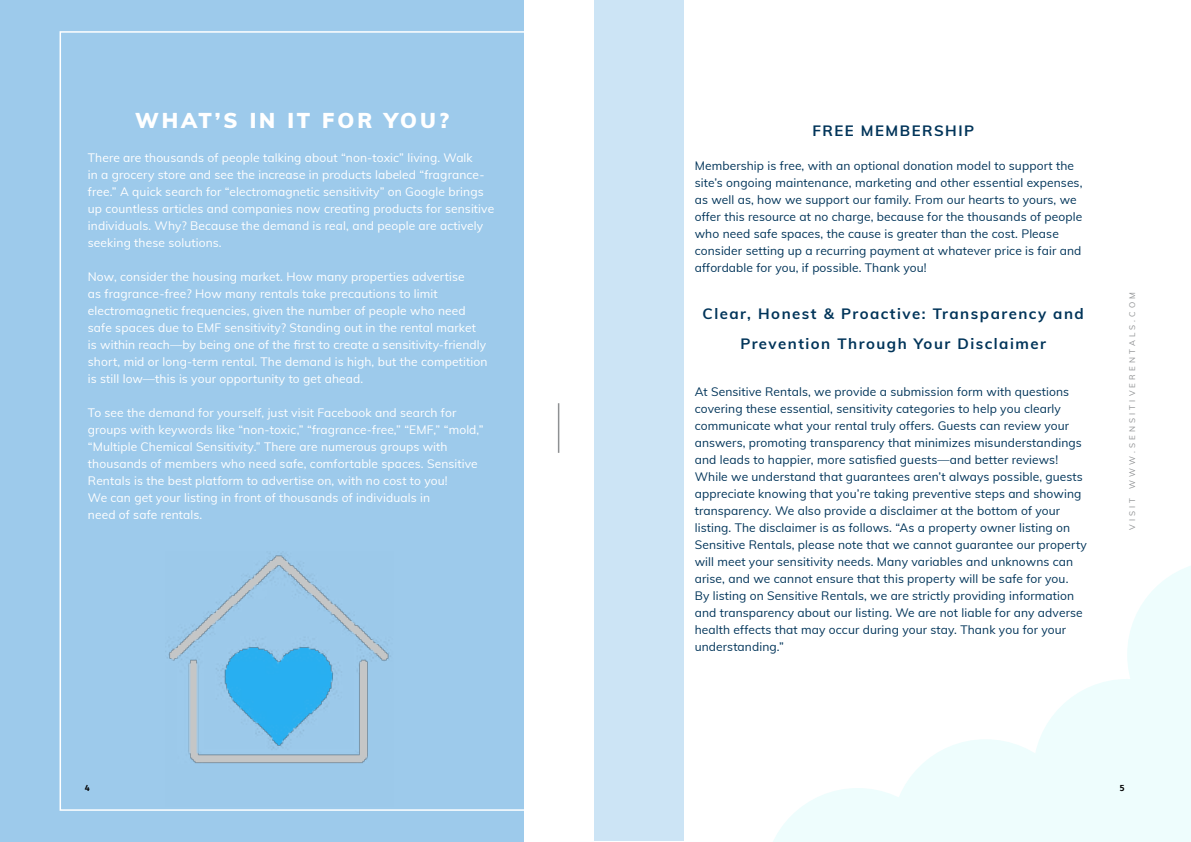
<style>
.page{position:relative;width:1191px;height:842px;background:#fff}
.page>*{position:absolute;margin:0;border:0;box-sizing:border-box;transform-origin:0 0}
.t1{font:900 21px "Muli";letter-spacing:.14em;color:#fff}
.t2{font:700 15px/30px "Muli";letter-spacing:.1em;color:#003459;text-align:center}
.t3{font:12px/17px "Muli";letter-spacing:.01em;color:#003459}
.t4{font:12px/17px "Muli";letter-spacing:.01em;color:#fff}
.t5{font:600 9px "Fira Sans";color:#000}
.t6{font:8px "Muli";letter-spacing:.4em;color:#8e9092}
</style>
<div class="page">
<div style="left:0;top:0;width:523px;height:842px;background:#9dcaeb"></div>
<hr style="left:558px;top:403px;width:1px;height:50px;background:#8e9092">
<svg style="left:773px;top:566px;width:418px;height:276px"></svg>
<div style="left:594px;top:0;width:89px;height:840px;background:#cce4f5"></div>
<img style="left:167px;top:553px;width:224px;height:211px">
<h1 class="t1" style="left:135px;top:105px;width:315px">WHAT’S IN IT FOR YOU?</h1>
<p class="t4" style="left:88px;top:148px;width:408px">There are thousands of people talking about “non-toxic” living. Walk<br>in a grocery store and see the increase in products labeled “fragrance&shy;free.” A quick search for “electromagnetic sensitivity” on Google brings up countless articles and companies now creating products for sensitive individuals. Why? Because the demand is real, and people are actively seeking these solutions.</p>
<p class="t4" style="left:88px;top:268px;width:401px">Now, consider the housing market. How many properties advertise<br>as fragrance-free? How many rentals take precautions to limit electromagnetic frequencies, given the number of people who need safe spaces due to EMF sensitivity? Standing out in the rental market is within reach—by being one of the first to create a sensitivity-friendly short, mid or long-term rental. The demand is high, but the competition is still low—this is your opportunity to get ahead.</p>
<p class="t4" style="left:88px;top:404px;width:397px">To see the demand for yourself, just visit Facebook and search for groups with keywords like “non-toxic,” “fragrance-free,” “EMF,” “mold,” “Multiple Chemical Sensitivity.” There are numerous groups with thousands of members who need safe, comfortable spaces. Sensitive Rentals is the best platform to advertise on, with no cost to you!<br>We can get your listing in front of thousands of individuals in<br>need of safe rentals.</p>
<p class="t2" style="left:812px;top:115px;width:163px">FREE MEMBERSHIP</p>
<p class="t3" style="left:694px;top:157px;width:389px">Membership is free, with an optional donation model to support the site’s ongoing maintenance, marketing and other essential expenses, as well as, how we support our family. From our hearts to yours, we offer this resource at no charge, because for the thousands of people who need safe spaces, the cause is greater than the cost. Please consider setting up a recurring payment at whatever price is fair and affordable for you, if possible. Thank you!</p>
<p class="t2" style="left:702px;top:298px;width:383px">Clear, Honest &amp; Proactive: Transparency and<br>Prevention Through Your Disclaimer</p>
<p class="t3" style="left:694px;top:383px;width:394px">At Sensitive Rentals, we provide a submission form with questions covering these essential, sensitivity categories to help you clearly communicate what your rental truly offers. Guests can review your answers, promoting transparency that minimizes misunderstandings and leads to happier, more satisfied guests—and better reviews!<br>While we understand that guarantees aren’t always possible, guests appreciate knowing that you’re taking preventive steps and showing transparency. We also provide a disclaimer at the bottom of your listing. The disclaimer is as follows. “As a property owner listing on Sensitive Rentals, please note that we cannot guarantee our property will meet your sensitivity needs. Many variables and unknowns can arise, and we cannot ensure that this property will be safe for you.<br>By listing on Sensitive Rentals, we are strictly providing information and transparency about our listing. We are not liable for any adverse health effects that may occur during your stay. Thank you for your understanding.”</p>
<p class="t6" style="left:1126px;top:530px;width:239px;rotate:-90deg">VISIT WWW.SENSITIVERENTALS.COM</p>
<p class="t5" style="left:85px;top:781px;width:7px">4</p>
<p class="t5" style="left:1119px;top:781px;width:6px">5</p>
</div>
